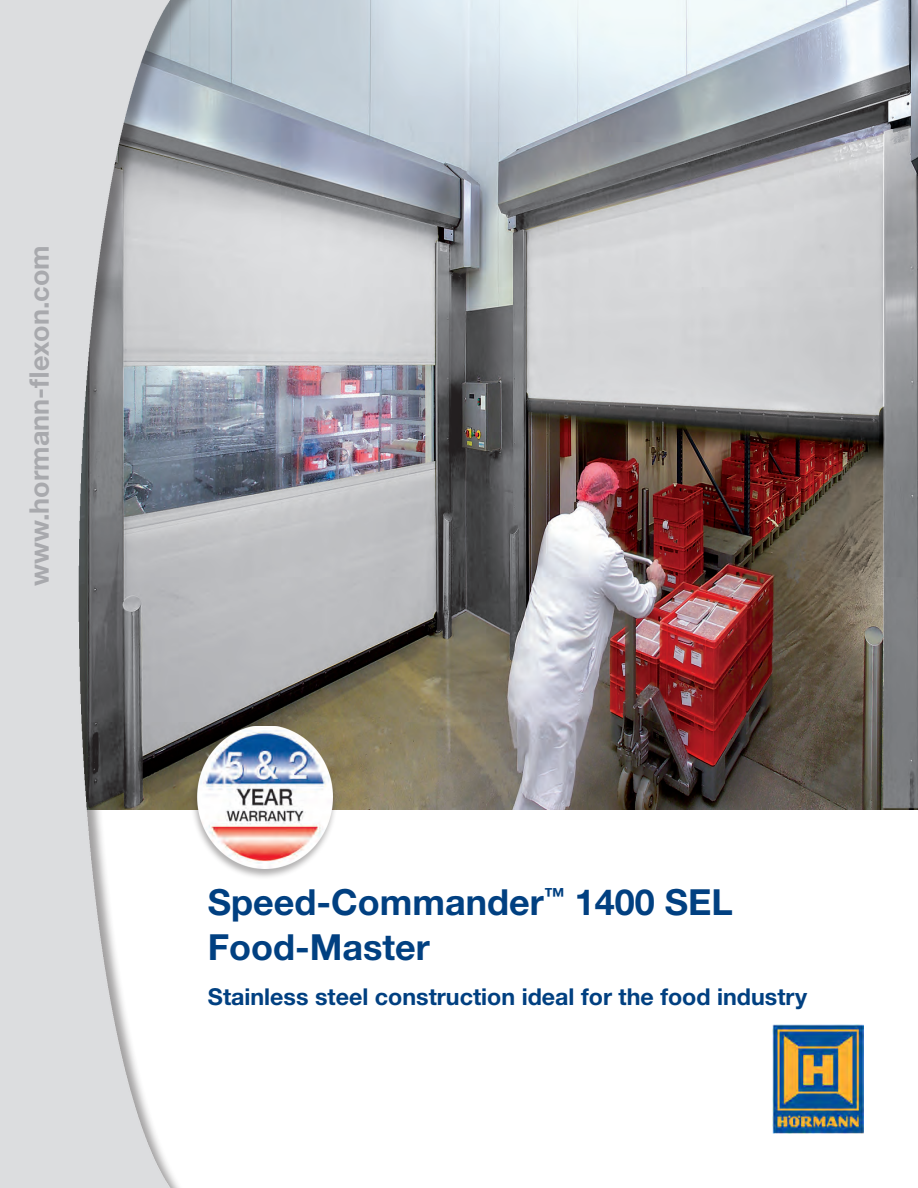
<style>
.page{position:relative;width:918px;height:1188px;background:#fff}
.page>*{position:absolute;margin:0;border:0;box-sizing:border-box;transform-origin:0 0}
.t1{font:700 36px "Hoermann Helvetica Neue";color:#014081}
.t2{font:700 27px "Hoermann Helvetica Neue";color:#a8a9ad}
.t3{font:700 23.25px "Hoermann Helvetica Neue";color:#014081}
</style>
<div class="page">
<img style="left:223px;top:0;width:695px;height:810px">
<div style="left:0;top:0;width:223px;height:1188px;background:#231f20;opacity:.42"></div>
<img style="left:0;top:0;width:208px;height:1188px">
<div style="left:190px;top:725px;width:148px;height:155px;background:#231f20;opacity:.35"></div>
<img style="left:195px;top:726px;width:137px;height:142px">
<img style="left:773px;top:1025px;width:91px;height:109px">
<p class="t2" style="left:20px;top:586px;width:343px;rotate:-90deg">www.hormann-flexon.com</p>
<p class="t1" style="left:208px;top:876px;width:527px">Speed-Commander<sup>™</sup> 1400 SEL</p>
<p class="t1" style="left:208px;top:921px;width:223px">Food-Master</p>
<p class="t3" style="left:208px;top:980px;width:601px">Stainless steel construction ideal for the food industry</p>
</div>
